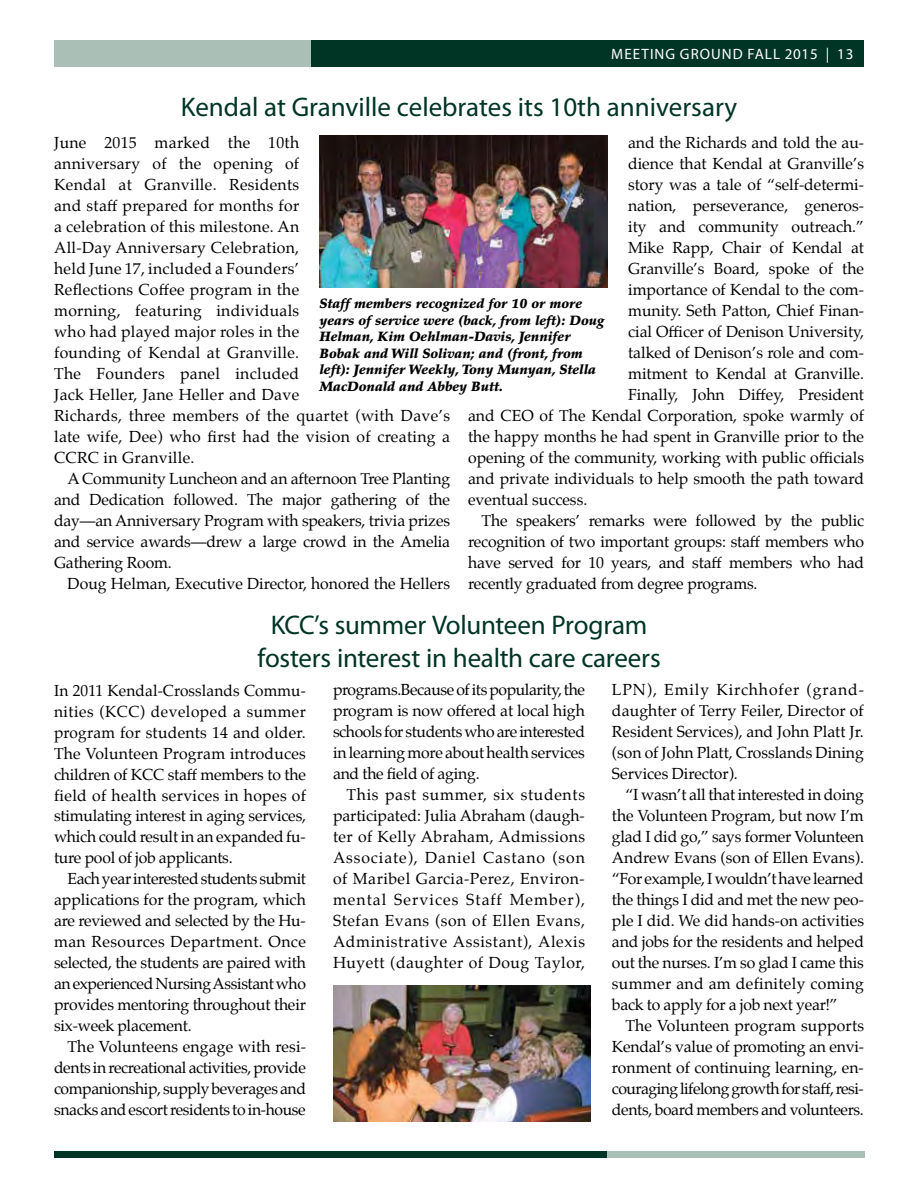
<style>
.page{position:relative;width:918px;height:1188px;background:#fff}
.page>*{position:absolute;margin:0;border:0;box-sizing:border-box;transform-origin:0 0}
.t1{font:27px/32.4px "Myriad Pro";letter-spacing:-.005em;color:#003526;text-align:center}
.t2{font:15.75px/21px "Palatino";color:#000;text-align:justify}
.t3{font:15.75px/21px "Palatino";letter-spacing:.02em;color:#000}
.t4{font:15px "Myriad Pro";letter-spacing:.07em;color:#fff}
.t5{font:italic 900 13.5px/16.5px "Palatino";color:#000}
</style>
<div class="page">
<img style="left:333px;top:986px;width:258px;height:136px">
<div style="left:607px;top:1151px;width:257px;height:7px;background:#aac0b7"></div>
<div style="left:54px;top:1151px;width:553px;height:7px;background:#003526"></div>
<div style="left:54px;top:40px;width:257px;height:27px;background:#aac0b7"></div>
<div style="left:311px;top:40px;width:553px;height:27px;background:#003526"></div>
<img style="left:320px;top:135px;width:288px;height:152px">
<p class="t4" style="left:611px;top:45px;width:244px">MEETING GROUND FALL 2015 | 13</p>
<h1 class="t1" style="left:181px;top:91px;width:558px">Kendal at Granville celebrates its 10th anniversary</h1>
<p class="t2" style="left:628px;top:132px;width:237px">and the Richards and told the au-</p>
<p class="t2" style="left:628px;top:153px;width:238px">dience that Kendal at Granville’s</p>
<p class="t2" style="left:628px;top:174px;width:238px">story was a tale of “self-determi-</p>
<p class="t2" style="left:628px;top:195px;width:238px">nation, perseverance, generos-</p>
<p class="t2" style="left:628px;top:216px;width:237px">ity and community outreach.”</p>
<p class="t2" style="left:628px;top:237px;width:237px">Mike Rapp, Chair of Kendal at</p>
<p class="t2" style="left:628px;top:258px;width:238px">Granville’s Board, spoke of the</p>
<p class="t2" style="left:628px;top:279px;width:238px">importance of Kendal to the com-</p>
<p class="t2" style="left:628px;top:300px;width:237px">munity. Seth Patton, Chief Finan-</p>
<p class="t2" style="left:628px;top:321px;width:238px">cial Officer of Denison University,</p>
<p class="t2" style="left:628px;top:342px;width:237px">talked of Denison’s role and com-</p>
<p class="t2" style="left:628px;top:363px;width:237px">mitment to Kendal at Granville.</p>
<p class="t2" style="left:628px;top:384px;width:238px">Finally, John Diffey, President</p>
<p class="t2" style="left:468px;top:405px;width:397px">and CEO of The Kendal Corporation, spoke warmly of</p>
<p class="t2" style="left:468px;top:426px;width:398px">the happy months he had spent in Granville prior to the</p>
<p class="t2" style="left:468px;top:447px;width:398px">opening of the community, working with public officials</p>
<p class="t2" style="left:468px;top:468px;width:397px">and private individuals to help smooth the path toward</p>
<p class="t2" style="left:468px;top:489px;width:121px">eventual success.</p>
<p class="t2" style="left:482px;top:510px;width:384px">The speakers’ remarks were followed by the public</p>
<p class="t2" style="left:468px;top:531px;width:397px">recognition of two important groups: staff members who</p>
<p class="t2" style="left:468px;top:552px;width:397px">have served for 10 years, and staff members who had</p>
<p class="t2" style="left:468px;top:573px;width:291px">recently graduated from degree programs.</p>
<p class="t3" style="left:54px;top:132px;width:398px">June 2015 marked the 10th<br>anniversary of the opening of<br>Kendal at Granville. Residents<br>and staff prepared for months for<br>a celebration of this milestone. An<br>All-Day Anniversary Celebration,<br>held June 17, included a Founders’<br>Reflections Coffee program in the<br>morning, featuring individuals<br>who had played major roles in the<br>founding of Kendal at Granville.<br>The Founders panel included<br>Jack Heller, Jane Heller and Dave<br>Richards, three members of the quartet (with Dave’s late wife, Dee) who first had the vision of creating a CCRC in Granville.</p>
<p class="t2" style="left:54px;top:468px;width:398px;text-indent:13px">A Community Luncheon and an afternoon Tree Planting and Dedication followed. The major gathering of the day—an Anniversary Program with speakers, trivia prizes and service awards—drew a large crowd in the Amelia Gathering Room.</p>
<p class="t2" style="left:68px;top:573px;width:384px">Doug Helman, Executive Director, honored the Hellers</p>
<p class="t5" style="left:320px;top:296px;width:286px">Staff members recognized for 10 or more years of service were (back, from left): Doug Helman, Kim Oehlman-Davis, Jennifer Bobak and Will Solivan; and (front, from left): Jennifer Weekly, Tony Munyan, Stella MacDonald and Abbey Butt.</p>
<h1 class="t1" style="left:257px;top:609px;width:405px">KCC’s summer Volunteen Program fosters interest in health care careers</h1>
<p class="t2" style="left:54px;top:680px;width:254px">In 2011 Kendal-Crosslands Commu&shy;nities (KCC) developed a summer program for students 14 and older.<br>The Volunteen Program introduces children of KCC staff members to the field of health services in hopes of stimulating interest in aging services, which could result in an expanded fu&shy;ture pool of job applicants.</p>
<p class="t2" style="left:54px;top:869px;width:254px;text-indent:13px">Each year interested students submit applications for the program, which are reviewed and selected by the Hu&shy;man Resources Department. Once selected, the students are paired with an experienced Nursing Assistant who provides mentoring throughout their six-week placement.</p>
<p class="t2" style="left:54px;top:1036px;width:254px;text-indent:13px">The Volunteens engage with resi&shy;dents in recreational activities, provide companionship, supply beverages and snacks and escort residents to in-house</p>
<p class="t2" style="left:333px;top:679px;width:254px">programs.Because of its popularity, the program is now offered at local high schools for students who are interested in learning more about health services and the field of aging.</p>
<p class="t2" style="left:333px;top:784px;width:254px;text-indent:13px">This past summer, six students participated: Julia Abraham (daugh&shy;ter of Kelly Abraham, Admissions Associate), Daniel Castano (son of Maribel Garcia-Perez, Environ&shy;mental Services Staff Member), Stefan Evans (son of Ellen Evans, Administrative Assistant), Alexis Huyett (daughter of Doug Taylor,</p>
<p class="t2" style="left:612px;top:679px;width:254px">LPN), Emily Kirchhofer (grand&shy;daughter of Terry Feiler, Director of Resident Services), and John Platt Jr. (son of John Platt, Crosslands Dining Services Director).</p>
<p class="t2" style="left:612px;top:784px;width:254px;text-indent:13px">“I wasn’t all that interested in doing the Volunteen Program, but now I’m glad I did go,” says former Volunteen Andrew Evans (son of Ellen Evans). “For example, I wouldn’t have learned the things I did and met the new peo&shy;ple I did. We did hands-on activities and jobs for the residents and helped out the nurses. I’m so glad I came this summer and am definitely coming back to apply for a job next year!”</p>
<p class="t2" style="left:612px;top:1015px;width:254px;text-indent:13px">The Volunteen program supports Kendal’s value of promoting an envi&shy;ronment of continuing learning, en&shy;couraging lifelong growth for staff, resi&shy;dents, board members and volunteers.</p>
</div>
